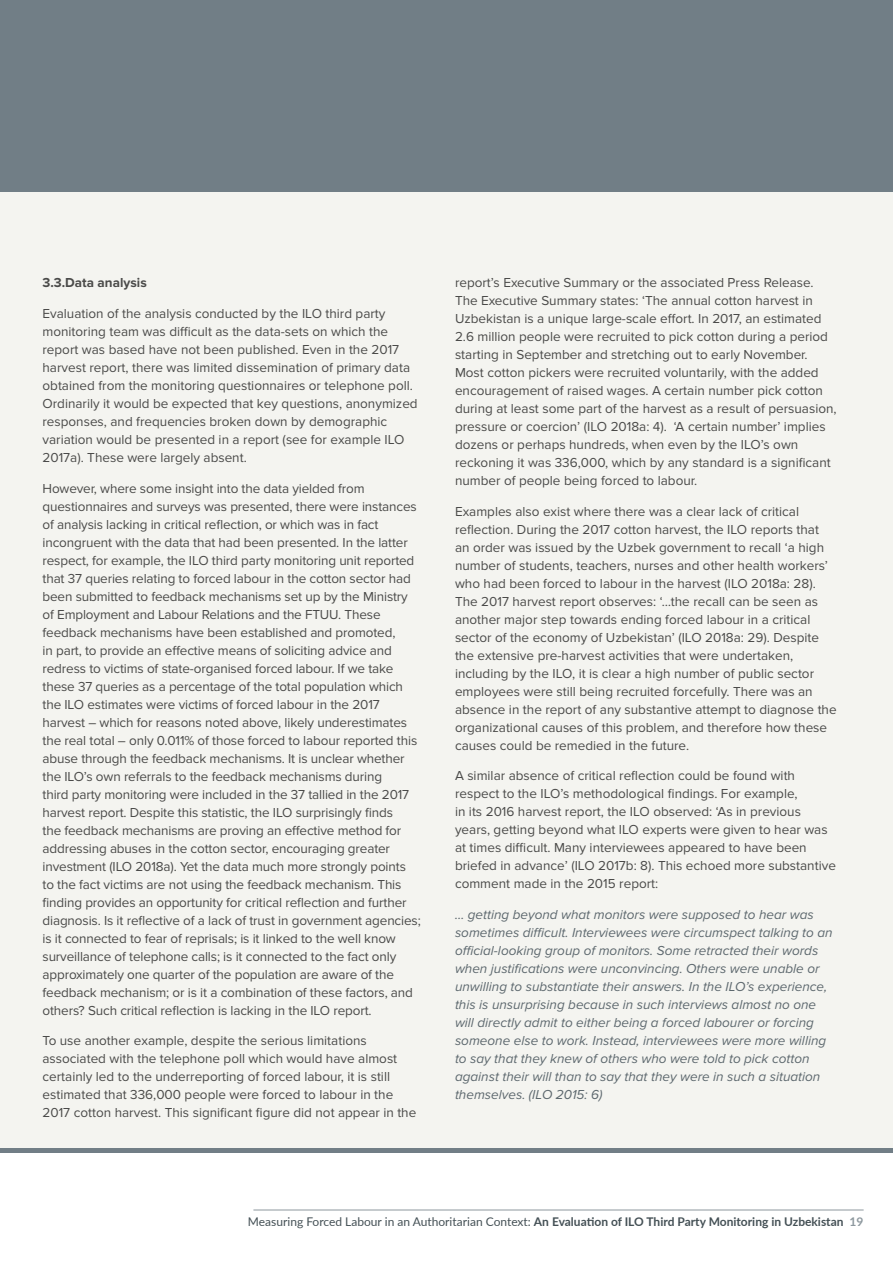
<style>
.page{position:relative;width:893px;height:1263px;background:#fff}
.page>*{position:absolute;margin:0;border:0;box-sizing:border-box;transform-origin:0 0}
.t1{font:13.5px/18px "Proxima Nova";color:#4a4a49}
.t2{font:italic 13.5px/18px "Proxima Nova";color:#5d686e}
.t3{font:700 13.5px "Proxima Nova";color:#4a4a49}
.t4{font:700 12px "Lato";color:#445055}
.s1{font-weight:400}
.s2{color:#8d989e}
</style>
<div class="page">
<hr style="left:253px;top:1210px;width:611px;height:1px;background:#8d989e">
<div style="left:0;top:0;width:893px;height:1148px;background:#f4f4f0"></div>
<div style="left:0;top:0;width:893px;height:191px;background:#717e86"></div>
<hr style="left:0;top:1148px;width:893px;height:4px;background:#717e86">
<p class="t3" style="left:43px;top:275px;width:106px">3.3.Data analysis</p>
<p class="t1" style="left:43px;top:305px;width:377px">Evaluation of the analysis conducted by the ILO third party monitoring team was difficult as the data-sets on which the report was based have not been published. Even in the 2017 harvest report, there was limited dissemination of primary data obtained from the monitoring questionnaires or telephone poll.<br>Ordinarily it would be expected that key questions, anonymized responses, and frequencies broken down by demographic variation would be presented in a report (see for example ILO 2017a). These were largely absent.</p>
<p class="t1" style="left:43px;top:479px;width:380px">However, where some insight into the data yielded from questionnaires and surveys was presented, there were instances of analysis lacking in critical reflection, or which was in fact incongruent with the data that had been presented. In the latter respect, for example, the ILO third party monitoring unit reported that 37 queries relating to forced labour in the cotton sector had been submitted to feedback mechanisms set up by the Ministry of Employment and Labour Relations and the FTUU. These feedback mechanisms have been established and promoted,<br>in part, to provide an effective means of soliciting advice and redress to victims of state-organised forced labour. If we take these 37 queries as a percentage of the total population which the ILO estimates were victims of forced labour in the 2017 harvest – which for reasons noted above, likely underestimates the real total – only 0.011% of those forced to labour reported this abuse through the feedback mechanisms. It is unclear whether the ILO’s own referrals to the feedback mechanisms during<br>third party monitoring were included in the 37 tallied in the 2017 harvest report. Despite this statistic, the ILO surprisingly finds<br>the feedback mechanisms are proving an effective method for addressing abuses in the cotton sector, encouraging greater investment (ILO 2018a). Yet the data much more strongly points to the fact victims are not using the feedback mechanism. This finding provides an opportunity for critical reflection and further diagnosis. Is it reflective of a lack of trust in government agencies; is it connected to fear of reprisals; is it linked to the well know surveillance of telephone calls; is it connected to the fact only approximately one quarter of the population are aware of the feedback mechanism; or is it a combination of these factors, and others? Such critical reflection is lacking in the ILO report.</p>
<p class="t1" style="left:43px;top:1032px;width:375px">To use another example, despite the serious limitations associated with the telephone poll which would have almost certainly led to the underreporting of forced labour, it is still estimated that 336,000 people were forced to labour in the 2017 cotton harvest. This significant figure did not appear in the</p>
<p class="t1" style="left:455px;top:274px;width:383px">report’s Executive Summary or the associated Press Release.<br>The Executive Summary states: ‘The annual cotton harvest in Uzbekistan is a unique large-scale effort. In 2017, an estimated 2.6 million people were recruited to pick cotton during a period starting in September and stretching out to early November.<br>Most cotton pickers were recruited voluntarily, with the added encouragement of raised wages. A certain number pick cotton during at least some part of the harvest as a result of persuasion, pressure or coercion’ (ILO 2018a: 4). ‘A certain number’ implies dozens or perhaps hundreds, when even by the ILO’s own reckoning it was 336,000, which by any standard is a significant number of people being forced to labour.</p>
<p class="t1" style="left:455px;top:503px;width:383px">Examples also exist where there was a clear lack of critical reflection. During the 2017 cotton harvest, the ILO reports that an order was issued by the Uzbek government to recall ‘a high number of students, teachers, nurses and other health workers’ who had been forced to labour in the harvest (ILO 2018a: 28).<br>The 2017 harvest report observes: ‘…the recall can be seen as another major step towards ending forced labour in a critical sector of the economy of Uzbekistan’ (ILO 2018a: 29). Despite the extensive pre-harvest activities that were undertaken, including by the ILO, it is clear a high number of public sector employees were still being recruited forcefully. There was an absence in the report of any substantive attempt to diagnose the organizational causes of this problem, and therefore how these causes could be remedied in the future.</p>
<p class="t1" style="left:455px;top:767px;width:382px">A similar absence of critical reflection could be found with respect to the ILO’s methodological findings. For example,<br>in its 2016 harvest report, the ILO observed: ‘As in previous years, getting beyond what ILO experts were given to hear was at times difficult. Many interviewees appeared to have been briefed in advance’ (ILO 2017b: 8). This echoed more substantive comment made in the 2015 report:</p>
<p class="t2" style="left:455px;top:906px;width:379px">… getting beyond what monitors were supposed to hear was sometimes difficult. Interviewees were circumspect talking to an official-looking group of monitors. Some retracted their words when justifications were unconvincing. Others were unable or unwilling to substantiate their answers. In the ILO’s experience, this is unsurprising because in such interviews almost no one will directly admit to either being a forced labourer or forcing someone else to work. Instead, interviewees were more willing to say that they knew of others who were told to pick cotton against their will than to say that they were in such a situation themselves. (ILO 2015: 6)</p>
<p class="t4" style="left:248px;top:1214px;width:617px"><span class="s1">Measuring Forced Labour in an Authoritarian Context:</span> An Evaluation of ILO Third Party Monitoring in Uzbekistan <span class="s2">19</span></p>
</div>
